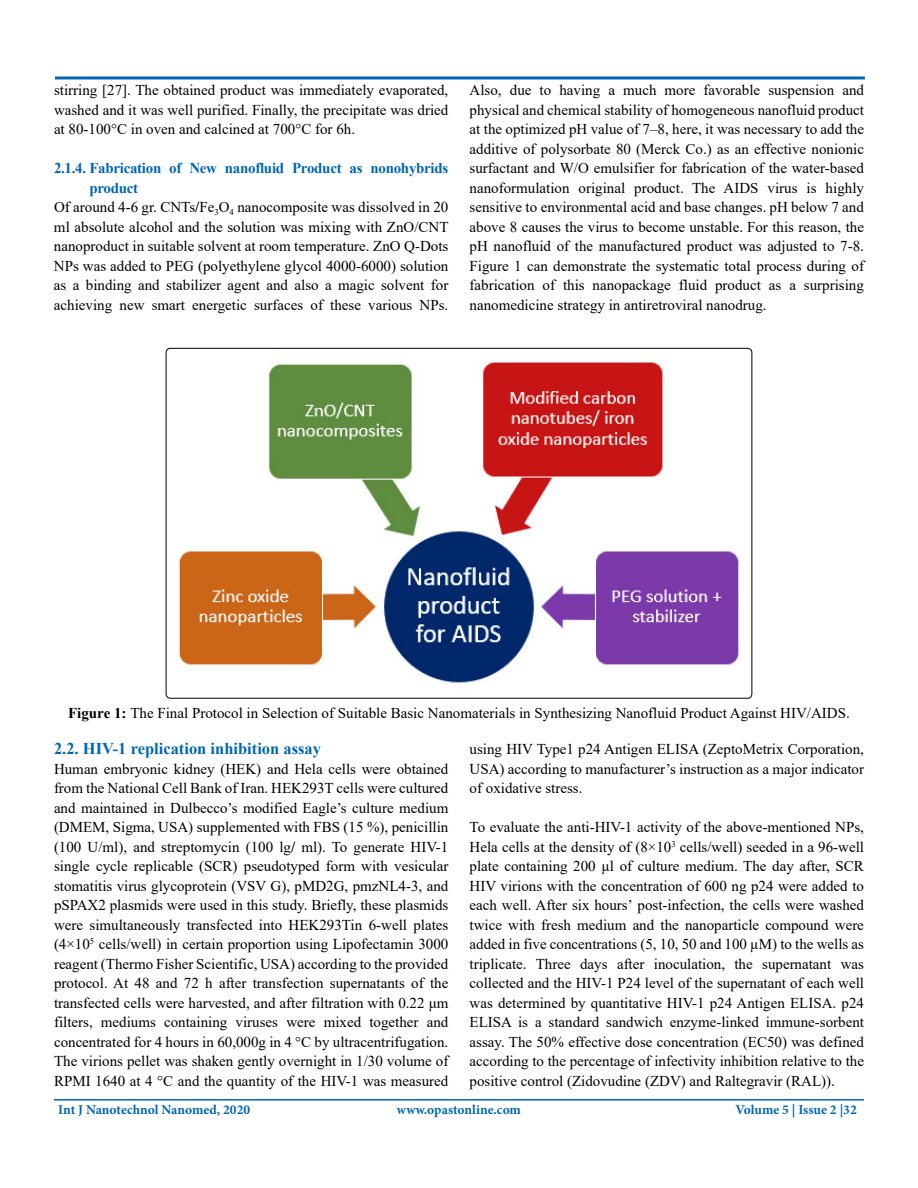
<style>
.page{position:relative;width:918px;height:1188px;background:#fff}
.page>*{position:absolute;margin:0;border:0;box-sizing:border-box;transform-origin:0 0}
.t1{font:700 16.5px "Times New Roman";color:#0066b3}
.t2{font:15px/19.5px "Times New Roman";color:#000;text-align:justify}
.t3{font:700 15px "Times New Roman";letter-spacing:-.02em;color:#0066b3}
.t4{font:700 13.5px "Minion Pro";color:#0066b3}
.s1{font-weight:700}
</style>
<div class="page">
<hr style="left:54px;top:1099px;width:810px;height:2px;background:#0066b3">
<svg style="left:54px;top:76px;width:811px;height:4px;background:#3f8cc5"></svg>
<img style="left:179px;top:362px;width:560px;height:322px">
<p class="t2" style="left:54px;top:80px;width:396px">stirring [27]. The obtained product was immediately evaporated, washed and it was well purified. Finally, the precipitate was dried at 80-100°C in oven and calcined at 700°C for 6h.</p>
<p class="t3" style="left:54px;top:158px;width:396px">2.1.4. Fabrication of New nanofluid Product as nonohybrids</p>
<p class="t3" style="left:89px;top:177px;width:50px">product</p>
<p class="t2" style="left:54px;top:197px;width:396px">Of around 4-6 gr. CNTs<span class="s1">/</span>Fe<sub>3</sub>O<sub>4</sub> nanocomposite was dissolved in 20</p>
<p class="t2" style="left:54px;top:217px;width:396px">ml absolute alcohol and the solution was mixing with ZnO/CNT</p>
<p class="t2" style="left:54px;top:236px;width:396px">nanoproduct in suitable solvent at room temperature. ZnO Q-Dots</p>
<p class="t2" style="left:54px;top:256px;width:396px">NPs was added to PEG (polyethylene glycol 4000-6000) solution</p>
<p class="t2" style="left:54px;top:275px;width:396px">as a binding and stabilizer agent and also a magic solvent for</p>
<p class="t2" style="left:54px;top:295px;width:396px">achieving new smart energetic surfaces of these various NPs.</p>
<p class="t2" style="left:470px;top:80px;width:396px">Also, due to having a much more favorable suspension and physical and chemical stability of homogeneous nanofluid product at the optimized pH value of 7–8, here, it was necessary to add the additive of polysorbate 80 (Merck Co.) as an effective nonionic surfactant and W/O emulsifier for fabrication of the water-based nanoformulation original product. The AIDS virus is highly sensitive to environmental acid and base changes. pH below 7 and above 8 causes the virus to become unstable. For this reason, the pH nanofluid of the manufactured product was adjusted to 7-8.<br>Figure 1 can demonstrate the systematic total process during of fabrication of this nanopackage fluid product as a surprising nanomedicine strategy in antiretroviral nanodrug.</p>
<p class="t2" style="left:68px;top:703px;width:783px"><span class="s1">Figure 1:</span> The Final Protocol in Selection of Suitable Basic Nanomaterials in Synthesizing Nanofluid Product Against HIV/AIDS.</p>
<p class="t1" style="left:54px;top:737px;width:269px">2.2. HIV-1 replication inhibition assay</p>
<p class="t2" style="left:54px;top:759px;width:396px">Human embryonic kidney (HEK) and Hela cells were obtained from the National Cell Bank of Iran. HEK293T cells were cultured and maintained in Dulbecco’s modified Eagle’s culture medium (DMEM, Sigma, USA) supplemented with FBS (15 %), penicillin (100 U/ml), and streptomycin (100 lg<span class="s1">/</span> ml). To generate HIV-1 single cycle replicable (SCR) pseudotyped form with vesicular stomatitis virus glycoprotein (VSV G), pMD2G, pmzNL4-3, and pSPAX2 plasmids were used in this study. Briefly, these plasmids were simultaneously transfected into HEK293Tin 6-well plates (4×10<sup>5</sup> cells/well) in certain proportion using Lipofectamin 3000 reagent (Thermo Fisher Scientific, USA) according to the provided protocol. At 48 and 72 h after transfection supernatants of the transfected cells were harvested, and after filtration with 0.22 μm filters, mediums containing viruses were mixed together and concentrated for 4 hours in 60,000g in 4 °C by ultracentrifugation.<br>The virions pellet was shaken gently overnight in 1/30 volume of RPMI 1640 at 4 °C and the quantity of the HIV-1 was measured</p>
<p class="t2" style="left:470px;top:739px;width:396px">using HIV Type1 p24 Antigen ELISA (ZeptoMetrix Corporation, USA) according to manufacturer’s instruction as a major indicator of oxidative stress.</p>
<p class="t2" style="left:470px;top:817px;width:396px">To evaluate the anti-HIV-1 activity of the above-mentioned NPs, Hela cells at the density of (8×10<sup>3</sup> cells/well) seeded in a 96-well plate containing 200 µl of culture medium. The day after, SCR HIV virions with the concentration of 600 ng p24 were added to each well. After six hours’ post-infection, the cells were washed twice with fresh medium and the nanoparticle compound were added in five concentrations (5, 10, 50 and 100 µM) to the wells as triplicate. Three days after inoculation, the supernatant was collected and the HIV-1 P24 level of the supernatant of each well was determined by quantitative HIV-1 p24 Antigen ELISA. p24<br>ELISA is a standard sandwich enzyme-linked immune-sorbent assay. The 50% effective dose concentration (EC50) was defined according to the percentage of infectivity inhibition relative to the positive control (Zidovudine (ZDV) and Raltegravir (RAL)).</p>
<p class="t4" style="left:735px;top:1100px;width:123px">Volume 5 | Issue 2 |32</p>
<p class="t4" style="left:58px;top:1100px;width:193px">Int J Nanotechnol Nanomed, 2020</p>
<p class="t4" style="left:397px;top:1100px;width:126px">www.opastonline.com</p>
</div>
